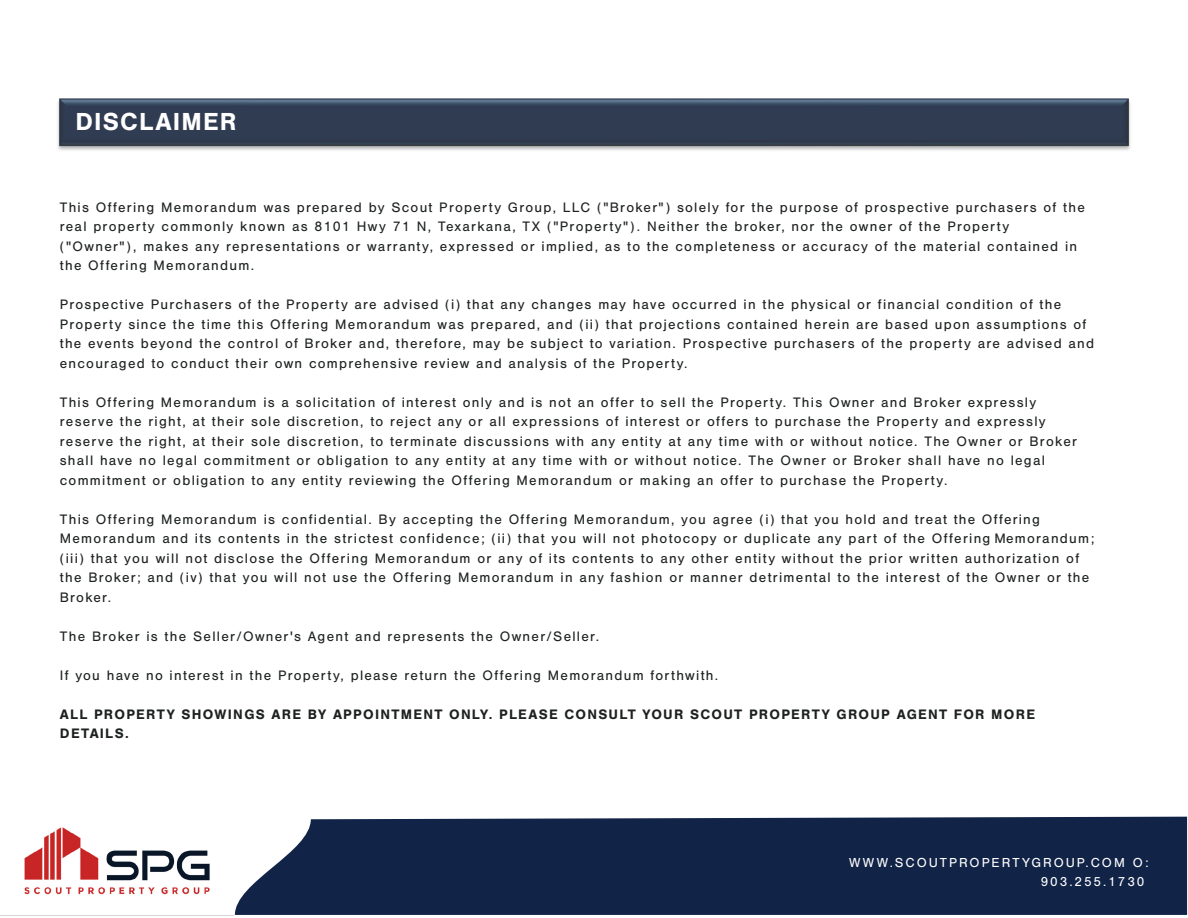
<style>
.page{position:relative;width:1188px;height:918px;background:#fff}
.page>*{position:absolute;margin:0;border:0;box-sizing:border-box;transform-origin:0 0}
.t1{font:700 25.5px "Nimbus San";letter-spacing:.045em;color:#fff}
.t2{font:14.25px/19.5px "Nimbus San";letter-spacing:.09em;color:#1d2120}
.t3{font:700 14.25px/19.5px "Nimbus San";letter-spacing:.085em;color:#1d2120}
.t4{font:13.5px/19.6px "Nimbus San";letter-spacing:.14em;color:#fff}
.t5{font:13.5px "Nimbus San";color:#fff}
.t6{font:13.5px "Nimbus Rom D";letter-spacing:.14em;color:#fff}
</style>
<div class="page">
<img style="left:57px;top:98px;width:1074px;height:53px">
<img style="left:24px;top:827px;width:186px;height:68px">
<div style="left:235px;top:817px;width:952px;height:98px;background:#112347"></div>
<h1 class="t1" style="left:75px;top:107px;width:163px">DISCLAIMER</h1>
<p class="t2" style="left:60px;top:198px;width:1027px">This Offering Memorandum was prepared by Scout Property Group, LLC ("Broker") solely for the purpose of prospective purchasers of the real property commonly known as 8101 Hwy 71 N, Texarkana, TX ("Property"). Neither the broker, nor the owner of the Property ("Owner"), makes any representations or warranty, expressed or implied, as to the completeness or accuracy of the material contained in the Offering Memorandum.</p>
<p class="t2" style="left:60px;top:295px;width:1036px">Prospective Purchasers of the Property are advised (i) that any changes may have occurred in the physical or financial condition of the Property since the time this Offering Memorandum was prepared, and (ii) that projections contained herein are based upon assumptions of the events beyond the control of Broker and, therefore, may be subject to variation. Prospective purchasers of the property are advised and encouraged to conduct their own comprehensive review and analysis of the Property.</p>
<p class="t2" style="left:60px;top:393px;width:1019px">This Offering Memorandum is a solicitation of interest only and is not an offer to sell the Property. This Owner and Broker expressly reserve the right, at their sole discretion, to reject any or all expressions of interest or offers to purchase the Property and expressly reserve the right, at their sole discretion, to terminate discussions with any entity at any time with or without notice. The Owner or Broker shall have no legal commitment or obligation to any entity at any time with or without notice. The Owner or Broker shall have no legal commitment or obligation to any entity reviewing the Offering Memorandum or making an offer to purchase the Property.</p>
<p class="t2" style="left:60px;top:510px;width:1036px">This Offering Memorandum is confidential. By accepting the Offering Memorandum, you agree (i) that you hold and treat the Offering Memorandum and its contents in the strictest confidence; (ii) that you will not photocopy or duplicate any part of the Offering Memorandum; (iii) that you will not disclose the Offering Memorandum or any of its contents to any other entity without the prior written authorization of the Broker; and (iv) that you will not use the Offering Memorandum in any fashion or manner detrimental to the interest of the Owner or the Broker.</p>
<p class="t2" style="left:60px;top:627px;width:541px">The Broker is the Seller/Owner's Agent and represents the Owner/Seller.</p>
<p class="t2" style="left:60px;top:666px;width:660px">If you have no interest in the Property, please return the Offering Memorandum forthwith.</p>
<p class="t3" style="left:60px;top:705px;width:977px">ALL PROPERTY SHOWINGS ARE BY APPOINTMENT ONLY. PLEASE CONSULT YOUR SCOUT PROPERTY GROUP AGENT FOR MORE<br>DETAILS.</p>
<p class="t4" style="left:1041px;top:853px;width:109px;text-indent:-192px">WWW.SCOUTPROPERTYGROUP.COM O:<br>903.255.1730</p>
<p class="t5" style="left:849px;top:858px;width:229px">WWW.SCOUTPROPERTYGROUP.COM</p>
<p class="t6" style="left:1008px;top:876px;width:119px">O: 903.255.1730</p>
</div>
